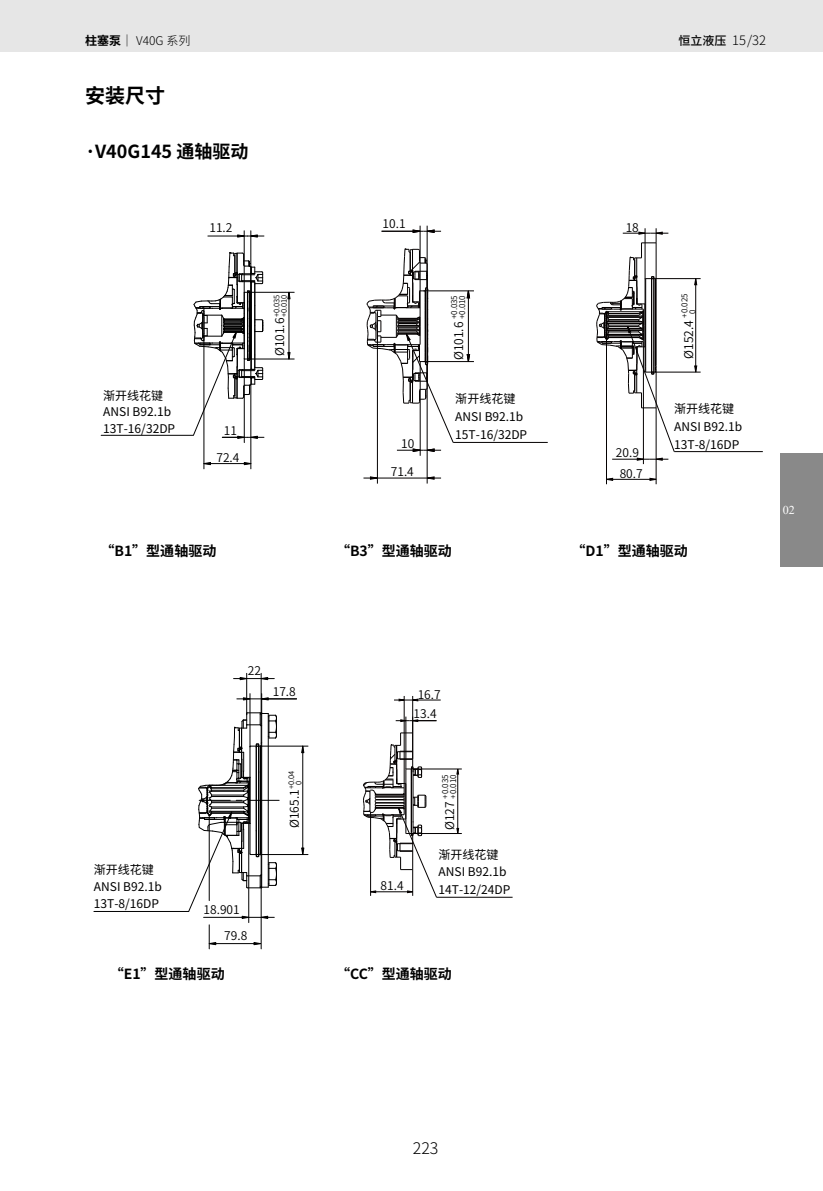
<style>
.page{position:relative;width:823px;height:1191px;background:#fff}
.page>*{position:absolute;margin:0;border:0;box-sizing:border-box;transform-origin:0 0}
.t1{font:700 20px "Noto Sans Hans";color:#000}
.t2{font:700 18px "Noto Sans Hans";color:#000}
.t3{font:300 16px "Noto Sans Hans";color:#000}
.t4{font:700 14px "Noto Sans Hans";color:#000}
.t5{font:300 13px "Noto Sans Hans";color:#000}
.t6{font:12px/17px "Noto Sans Hans";color:#000}
.t7{font:600 12px/21px "Noto Sans Hans";color:#000;text-align:center}
.t8{font:300 12px "Noto Sans Hans";color:#000}
.t9{font:12px "Times New Roman";color:#fff}
.t10{font:600 8px/8px "Noto Sans Hans";color:#000}
.t11{font:600 7.6px "Noto Sans Hans";color:#000}
.s1{font-weight:700}
.s2{font-weight:500;font-size:12px}
</style>
<div class="page">
<div style="left:0;top:0;width:822px;height:51px;background:#e6e6e6"></div>
<div style="left:780px;top:454px;width:42px;height:113px;background:#898989"></div>
<svg style="left:244px;top:462px;width:6px;height:3px"></svg>
<svg style="left:204px;top:462px;width:7px;height:3px"></svg>
<svg style="left:287px;top:352px;width:3px;height:7px"></svg>
<hr style="left:204px;top:463px;width:47px;height:1px;background:#000">
<hr style="left:101px;top:435px;width:92px;height:1px;background:#000">
<hr style="left:247px;top:359px;width:47px;height:1px;background:#000">
<hr style="left:203px;top:336px;width:1px;height:133px;background:#000">
<hr style="left:244px;top:231px;width:1px;height:77px;background:#000">
<hr style="left:244px;top:359px;width:1px;height:83px;background:#000">
<hr style="left:250px;top:385px;width:1px;height:84px;background:#000">
<hr style="left:250px;top:231px;width:1px;height:127px;background:#000">
<hr style="left:247px;top:292px;width:47px;height:1px;background:#000">
<hr style="left:288px;top:292px;width:1px;height:67px;background:#000">
<svg style="left:237px;top:234px;width:27px;height:3px"></svg>
<hr style="left:208px;top:236px;width:39px;height:1px;background:#000">
<svg style="left:193px;top:252px;width:71px;height:187px"></svg>
<svg style="left:466px;top:291px;width:4px;height:8px"></svg>
<svg style="left:466px;top:353px;width:4px;height:8px"></svg>
<svg style="left:369px;top:476px;width:8px;height:4px"></svg>
<svg style="left:427px;top:476px;width:8px;height:4px"></svg>
<hr style="left:423px;top:361px;width:50px;height:1px;background:#040000">
<hr style="left:423px;top:290px;width:50px;height:1px;background:#040000">
<svg style="left:412px;top:229px;width:29px;height:4px"></svg>
<hr style="left:381px;top:231px;width:42px;height:1px;background:#040000">
<hr style="left:419px;top:226px;width:1px;height:82px;background:#040000">
<hr style="left:419px;top:361px;width:1px;height:95px;background:#040000">
<hr style="left:426px;top:226px;width:1px;height:135px;background:#040000">
<hr style="left:426px;top:291px;width:1px;height:192px;background:#040000">
<hr style="left:468px;top:291px;width:1px;height:70px;background:#040000">
<hr style="left:363px;top:478px;width:78px;height:1px;background:#040000">
<hr style="left:453px;top:442px;width:94px;height:1px;background:#040000">
<hr style="left:377px;top:323px;width:1px;height:160px;background:#040000">
<svg style="left:366px;top:248px;width:87px;height:204px"></svg>
<svg style="left:648px;top:477px;width:7px;height:4px"></svg>
<svg style="left:606px;top:477px;width:7px;height:4px"></svg>
<svg style="left:693px;top:279px;width:4px;height:7px"></svg>
<svg style="left:693px;top:365px;width:4px;height:7px"></svg>
<hr style="left:606px;top:479px;width:49px;height:1px;background:#040000">
<hr style="left:673px;top:451px;width:89px;height:1px;background:#040000">
<hr style="left:655px;top:372px;width:45px;height:1px;background:#040000">
<hr style="left:605px;top:339px;width:1px;height:145px;background:#040000">
<hr style="left:642px;top:341px;width:1px;height:123px;background:#040000">
<hr style="left:655px;top:408px;width:1px;height:76px;background:#040000">
<hr style="left:655px;top:278px;width:45px;height:1px;background:#040000">
<hr style="left:695px;top:279px;width:1px;height:93px;background:#040000">
<svg style="left:596px;top:228px;width:78px;height:233px"></svg>
<svg style="left:455px;top:769px;width:4px;height:6px"></svg>
<svg style="left:398px;top:698px;width:7px;height:4px"></svg>
<svg style="left:411px;top:698px;width:7px;height:4px"></svg>
<hr style="left:436px;top:897px;width:76px;height:1px;background:#040000">
<hr style="left:411px;top:833px;width:50px;height:1px;background:#040000">
<hr style="left:403px;top:696px;width:1px;height:92px;background:#040000">
<hr style="left:412px;top:696px;width:1px;height:63px;background:#040000">
<hr style="left:411px;top:768px;width:50px;height:1px;background:#040000">
<hr style="left:457px;top:769px;width:1px;height:64px;background:#040000">
<hr style="left:394px;top:699px;width:46px;height:1px;background:#040000">
<svg style="left:363px;top:716px;width:73px;height:181px"></svg>
<svg style="left:301px;top:847px;width:3px;height:7px"></svg>
<svg style="left:253px;top:942px;width:8px;height:3px"></svg>
<svg style="left:240px;top:677px;width:6px;height:3px"></svg>
<svg style="left:262px;top:677px;width:6px;height:3px"></svg>
<hr style="left:209px;top:943px;width:51px;height:1px;background:#000">
<hr style="left:94px;top:911px;width:94px;height:1px;background:#000">
<hr style="left:260px;top:854px;width:48px;height:1px;background:#000">
<svg style="left:209px;top:924px;width:7px;height:25px"></svg>
<hr style="left:246px;top:673px;width:1px;height:41px;background:#000">
<hr style="left:248px;top:817px;width:1px;height:105px;background:#000">
<hr style="left:261px;top:673px;width:1px;height:41px;background:#000">
<hr style="left:261px;top:886px;width:1px;height:63px;background:#000">
<hr style="left:260px;top:746px;width:48px;height:1px;background:#000">
<hr style="left:302px;top:746px;width:1px;height:108px;background:#000">
<hr style="left:261px;top:698px;width:35px;height:1px;background:#000">
<hr style="left:233px;top:678px;width:41px;height:1px;background:#000">
<hr style="left:248px;top:800px;width:31px;height:1px;background:#000">
<svg style="left:188px;top:693px;width:89px;height:225px"></svg>
<p class="t8" style="left:85px;top:33px;width:107px"><span class="s1">柱塞泵</span>｜ V40G 系列</p>
<p class="t5" style="left:678px;top:33px;width:89px"><span class="s2">恒立液压</span> 15/32</p>
<h1 class="t1" style="left:85px;top:84px;width:81px">安装尺寸</h1>
<h2 class="t2" style="left:85px;top:141px;width:165px">·V40G145 通轴驱动</h2>
<p class="t7" style="left:209px;top:218px;width:25px">11.2</p>
<p class="t7" style="left:382px;top:213px;width:25px">10.1</p>
<p class="t7" style="left:625px;top:217px;width:15px">18</p>
<p class="t11" style="left:280px;top:317px;width:24px;rotate:-90deg">+0.010</p>
<p class="t7" style="left:269px;top:356px;width:63px;rotate:-90deg">Ø101.6<sup>+0.035</sup></p>
<p class="t10" style="left:450px;top:319px;width:26px;rotate:-90deg">+0.035 +0.010</p>
<p class="t7" style="left:448px;top:360px;width:40px;rotate:-90deg">Ø101.6</p>
<p class="t10" style="left:680px;top:314px;width:22px;text-indent:-4px;rotate:-90deg">+0.025<br>0</p>
<p class="t7" style="left:678px;top:359px;width:40px;rotate:-90deg">Ø152.4</p>
<p class="t6" style="left:103px;top:387px;width:73px">渐开线花键<br>ANSI B92.1b<br>13T-16/32DP</p>
<p class="t6" style="left:455px;top:390px;width:73px;line-height:18px">渐开线花键<br>ANSI B92.1b<br>15T-16/32DP</p>
<p class="t6" style="left:673px;top:400px;width:69px;line-height:18px">渐开线花键<br>ANSI B92.1b<br>13T-8/16DP</p>
<p class="t7" style="left:224px;top:421px;width:15px">11</p>
<p class="t7" style="left:401px;top:433px;width:15px">10</p>
<p class="t7" style="left:390px;top:461px;width:25px">71.4</p>
<p class="t7" style="left:615px;top:442px;width:28px">20.9<br>80.7</p>
<p class="t7" style="left:216px;top:448px;width:25px">72.4</p>
<p class="t4" style="left:100px;top:543px;width:117px">“B1”型通轴驱动</p>
<p class="t4" style="left:336px;top:543px;width:117px">“B3”型通轴驱动</p>
<p class="t4" style="left:571px;top:543px;width:118px">“D1”型通轴驱动</p>
<p class="t9" style="left:782px;top:502px;width:13px">02</p>
<p class="t6" style="left:94px;top:861px;width:69px">渐开线花键<br>ANSI B92.1b<br>13T-8/16DP</p>
<p class="t7" style="left:248px;top:660px;width:15px">22</p>
<p class="t7" style="left:272px;top:681px;width:25px">17.8</p>
<p class="t7" style="left:284px;top:828px;width:59px;rotate:-90deg">Ø165.1<sup>+0.04</sup></p>
<p class="t11" style="left:294px;top:785px;width:6px;rotate:-90deg">0</p>
<p class="t7" style="left:224px;top:896px;width:25px;line-height:26px;text-align:left;text-indent:-21px">18.901<br>79.8</p>
<p class="t7" style="left:417px;top:684px;width:25px">16.7</p>
<p class="t7" style="left:413px;top:703px;width:25px">13.4</p>
<p class="t7" style="left:380px;top:875px;width:25px">81.4</p>
<p class="t10" style="left:441px;top:798px;width:26px;rotate:-90deg">+0.035 +0.010</p>
<p class="t7" style="left:439px;top:830px;width:30px;rotate:-90deg">Ø127</p>
<p class="t6" style="left:438px;top:846px;width:73px">渐开线花键<br>ANSI B92.1b<br>14T-12/24DP</p>
<p class="t4" style="left:110px;top:966px;width:116px">“E1”型通轴驱动</p>
<p class="t4" style="left:336px;top:966px;width:117px">“CC”型通轴驱动</p>
<h3 class="t3" style="left:412px;top:1139px;width:27px">223</h3>
</div>
